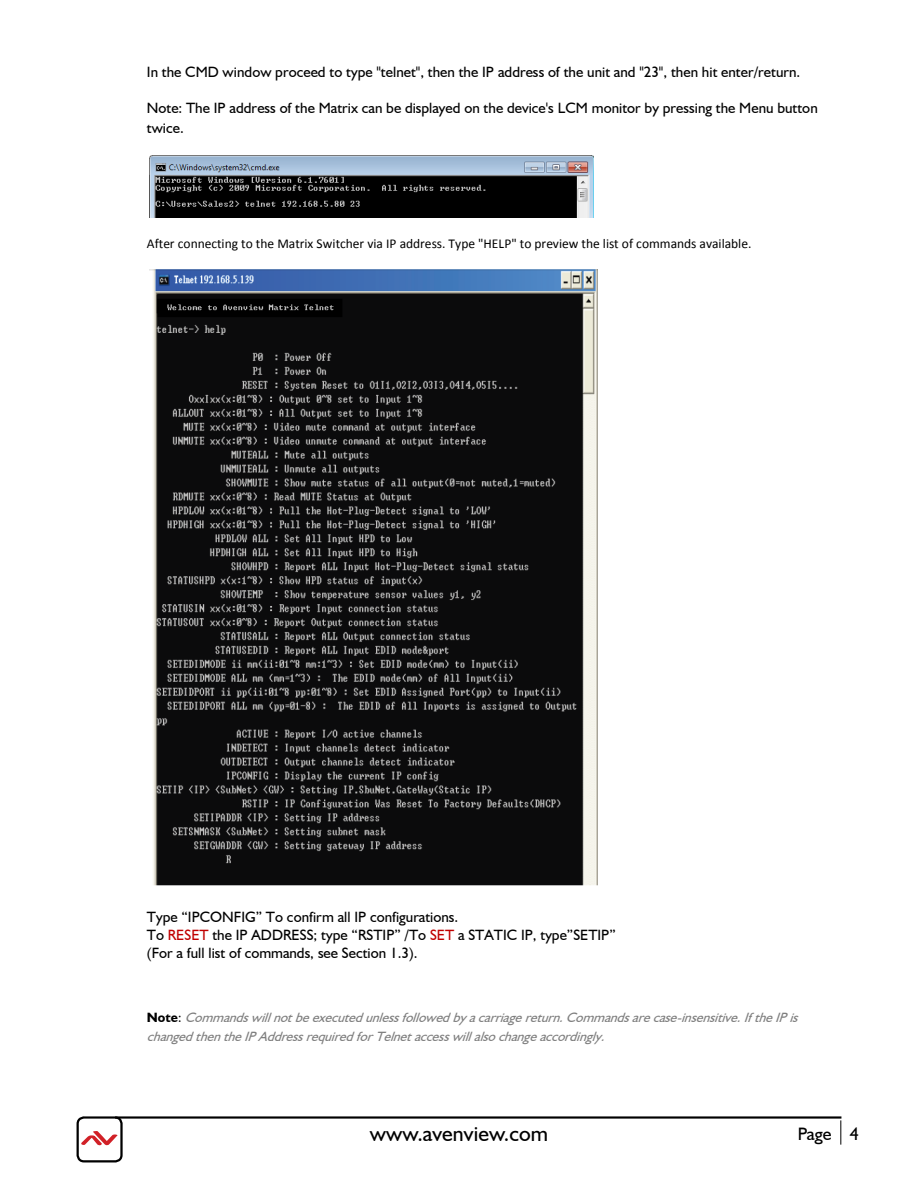
<style>
.page{position:relative;width:918px;height:1188px;background:#fff}
.page>*{position:absolute;margin:0;border:0;box-sizing:border-box;transform-origin:0 0}
.t1{font:21.75px "Humanist 521 BT";letter-spacing:.005em;color:#000}
.t2{font:18px "Humanist 521 BT";color:#000}
.t3{font:15px/17.9px "Humanst 521 BT";color:#000}
.t4{font:italic 13.5px/18.6px "Humanst 521 BT";color:#7f7f7f}
.t5{font:13.5px "Calibri";color:#000}
.s1{color:#c00000}
.s2{font-weight:700;font-style:normal;color:#000}
.s3{font-style:normal;color:#000}
</style>
<div class="page">
<hr style="left:84px;top:1116px;width:757px;height:3px;background:#000">
<svg style="left:840px;top:1120px;width:1px;height:25px"></svg>
<svg style="left:81px;top:1131px;width:37px;height:15px"></svg>
<div style="left:77px;top:1116px;width:46px;height:46px;border:2px solid #000;border-radius:6px"></div>
<img style="left:150px;top:155px;width:443px;height:63px">
<img style="left:149px;top:270px;width:449px;height:616px">
<p class="t3" style="left:147px;top:63px;width:655px">In the CMD window proceed to type "telnet", then the IP address of the unit and "23", then hit enter/return.</p>
<p class="t3" style="left:147px;top:97px;width:672px;line-height:20.5px">Note: The IP address of the Matrix can be displayed on the device's LCM monitor by pressing the Menu button twice.</p>
<p class="t5" style="left:147px;top:238px;width:606px">After connecting to the Matrix Switcher via IP address. Type "HELP" to preview the list of commands available.</p>
<p class="t3" style="left:147px;top:908px;width:470px">Type “IPCONFIG” To confirm all IP configurations.<br>To <span class="s1">RESET</span> the IP ADDRESS; type “RSTIP” /To <span class="s1">SET</span> a STATIC IP, type”SETIP” (For a full list of commands, see Section 1.3).</p>
<p class="t4" style="left:147px;top:1008px;width:652px"><span class="s2">Note</span><span class="s3">:</span> Commands will not be executed unless followed by a carriage return. Commands are case-insensitive. If the IP is changed then the IP Address required for Telnet access will also change accordingly.</p>
<h1 class="t1" style="left:370px;top:1120px;width:180px">www.avenview.com</h1>
<p class="t2" style="left:798px;top:1123px;width:62px">Page 4</p>
</div>
